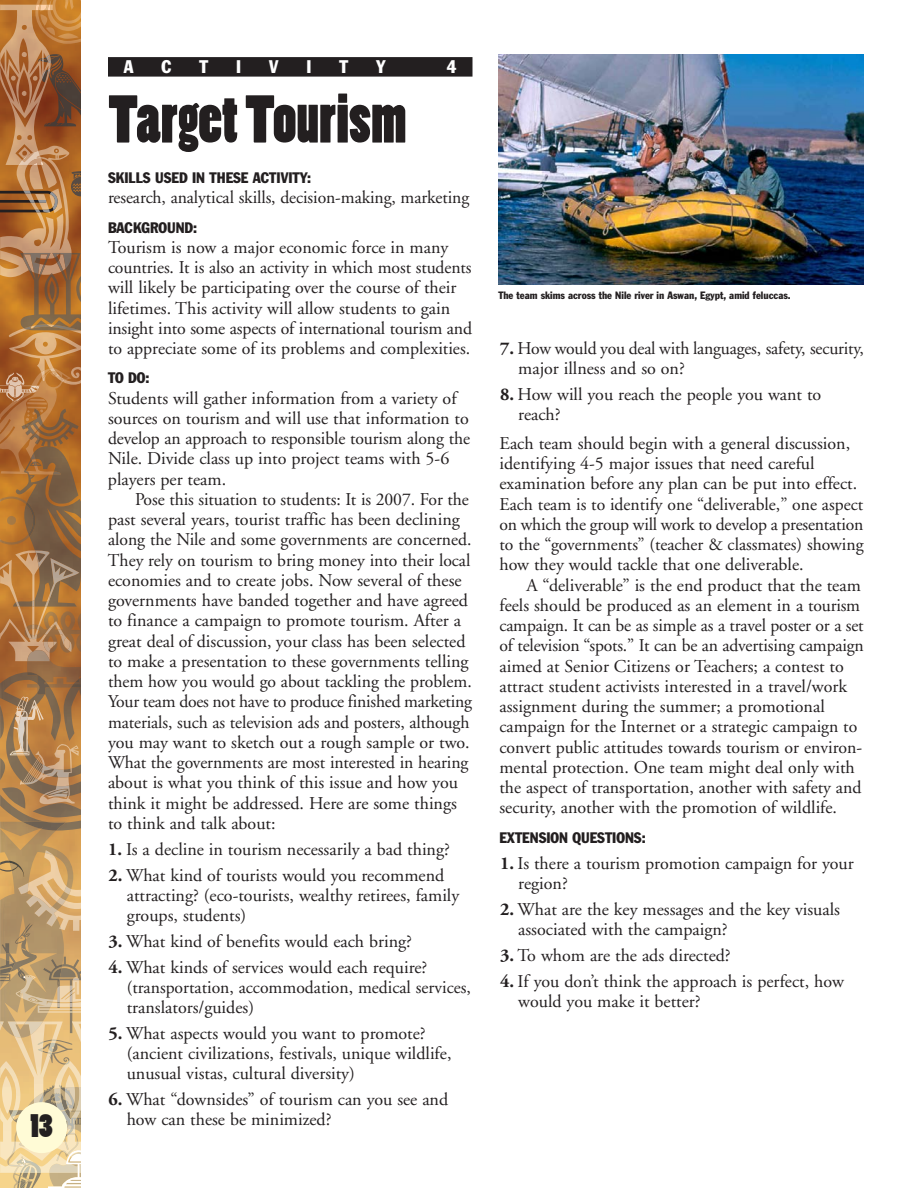
<style>
.page{position:relative;width:918px;height:1188px;background:#fff}
.page>*{position:absolute;margin:0;border:0;box-sizing:border-box;transform-origin:0 0}
.t1{font:63px "Poplar";color:#231f20}
.t2{font:30.9px "Poplar";color:#231f20}
.t3{font:18px/20.2px "Adobe Garamond";color:#231f20}
.t4{font:condensed 18px "Franklin Gothic";color:#fff}
.t5{font:condensed 15px "Franklin Gothic";color:#231f20}
.t6{font:condensed 10.5px "Franklin Gothic";color:#231f20}
.s1{font-weight:700}
</style>
<div class="page">
<div style="left:108px;top:57px;width:364px;height:20px;background:#231f20"></div>
<img style="left:0;top:0;width:81px;height:672px">
<img style="left:0;top:370px;width:63px;height:105px">
<img style="left:51px;top:54px;width:30px;height:72px">
<img style="left:55px;top:73px;width:26px;height:37px">
<img style="left:0;top:497px;width:13px;height:48px">
<img style="left:61px;top:817px;width:20px;height:5px">
<img style="left:0;top:672px;width:61px;height:150px">
<img style="left:33px;top:806px;width:48px;height:11px">
<img style="left:2px;top:806px;width:24px;height:3px">
<img style="left:25px;top:409px;width:54px;height:37px">
<img style="left:22px;top:409px;width:21px;height:35px">
<img style="left:71px;top:611px;width:10px;height:42px">
<img style="left:72px;top:179px;width:9px;height:17px">
<svg style="left:72px;top:171px;width:9px;height:8px"></svg>
<img style="left:9px;top:337px;width:72px;height:48px">
<img style="left:41px;top:368px;width:25px;height:14px">
<img style="left:9px;top:324px;width:72px;height:13px">
<img style="left:0;top:146px;width:72px;height:131px">
<img style="left:35px;top:212px;width:15px;height:1px">
<img style="left:50px;top:189px;width:12px;height:24px">
<svg style="left:0;top:191px;width:58px;height:21px"></svg>
<img style="left:29px;top:150px;width:29px;height:39px">
<img style="left:0;top:372px;width:31px;height:30px">
<img style="left:14px;top:386px;width:25px;height:16px">
<svg style="left:0;top:822px;width:81px;height:366px;background:#d0b282"></svg>
<img style="left:35px;top:0;width:46px;height:44px">
<svg style="left:40px;top:0;width:41px;height:41px"></svg>
<img style="left:28px;top:853px;width:53px;height:78px">
<img style="left:18px;top:850px;width:53px;height:79px">
<img style="left:0;top:5px;width:51px;height:160px">
<img style="left:39px;top:55px;width:12px;height:27px">
<img style="left:36px;top:5px;width:17px;height:5px">
<svg style="left:18px;top:147px;width:26px;height:18px"></svg>
<img style="left:11px;top:52px;width:27px;height:44px">
<img style="left:20px;top:253px;width:61px;height:77px">
<img style="left:24px;top:324px;width:56px;height:6px">
<img style="left:23px;top:253px;width:49px;height:22px">
<img style="left:50px;top:281px;width:5px;height:19px">
<img style="left:16px;top:446px;width:65px;height:161px">
<img style="left:24px;top:453px;width:37px;height:9px">
<img style="left:13px;top:462px;width:60px;height:145px">
<svg style="left:33px;top:462px;width:4px;height:4px"></svg>
<img style="left:0;top:607px;width:71px;height:54px">
<img style="left:25px;top:621px;width:47px;height:31px">
<img style="left:0;top:550px;width:50px;height:52px">
<img style="left:16px;top:551px;width:63px;height:56px">
<img style="left:27px;top:660px;width:54px;height:18px">
<img style="left:27px;top:672px;width:23px;height:6px">
<img style="left:27px;top:650px;width:23px;height:11px">
<svg style="left:0;top:678px;width:81px;height:128px;background:#aa7f53"></svg>
<div style="left:16px;top:1102px;width:51px;height:51px;background:#fffbd6;border-radius:50%"></div>
<img style="left:499px;top:54px;width:365px;height:230px">
<h2 class="t2" style="left:30px;top:1114px;width:24px">13</h2>
<p class="t4" style="left:124px;top:60px;width:11px">A</p>
<p class="t4" style="left:162px;top:60px;width:12px">C</p>
<p class="t4" style="left:199px;top:60px;width:10px">T</p>
<p class="t4" style="left:236px;top:60px;width:7px">I</p>
<p class="t4" style="left:269px;top:60px;width:11px">V</p>
<p class="t4" style="left:306px;top:60px;width:7px">I</p>
<p class="t4" style="left:339px;top:60px;width:10px">T</p>
<p class="t4" style="left:376px;top:60px;width:11px">Y</p>
<p class="t4" style="left:447px;top:60px;width:11px">4</p>
<h1 class="t1" style="left:108px;top:94px;width:300px">Target Tourism</h1>
<p class="t5" style="left:108px;top:172px;width:205px">SKILLS USED IN THESE ACTIVITY:</p>
<p class="t3" style="left:108px;top:189px;width:363px">research, analytical skills, decision-making, marketing</p>
<p class="t5" style="left:108px;top:222px;width:91px">BACKGROUND:</p>
<p class="t3" style="left:108px;top:239px;width:366px">Tourism is now a major economic force in many countries. It is also an activity in which most students will likely be participating over the course of their lifetimes. This activity will allow students to gain insight into some aspects of international tourism and to appreciate some of its problems and complexities.</p>
<p class="t5" style="left:108px;top:373px;width:43px">TO DO:</p>
<p class="t3" style="left:108px;top:389px;width:363px">Students will gather information from a variety of sources on tourism and will use that information to develop an approach to responsible tourism along the Nile. Divide class up into project teams with 5-6 players per team.</p>
<p class="t3" style="left:108px;top:491px;width:366px;text-indent:27px">Pose this situation to students: It is 2007. For the past several years, tourist traffic has been declining along the Nile and some governments are concerned.<br>They rely on tourism to bring money into their local economies and to create jobs. Now several of these governments have banded together and have agreed to finance a campaign to promote tourism. After a great deal of discussion, your class has been selected to make a presentation to these governments telling them how you would go about tackling the problem.<br>Your team does not have to produce finished marketing materials, such as television ads and posters, although you may want to sketch out a rough sample or two.<br>What the governments are most interested in hearing about is what you think of this issue and how you think it might be addressed. Here are some things to think and talk about:</p>
<p class="t3" style="left:108px;top:840px;width:343px"><span class="s1">1.</span> Is a decline in tourism necessarily a bad thing?</p>
<p class="t3" style="left:127px;top:867px;width:334px;text-indent:-18px"><span class="s1">2.</span> What kind of tourists would you recommend attracting? (eco-tourists, wealthy retirees, family groups, students)</p>
<p class="t3" style="left:109px;top:933px;width:305px"><span class="s1">3.</span> What kind of benefits would each bring?</p>
<p class="t3" style="left:127px;top:959px;width:346px;text-indent:-18px"><span class="s1">4.</span> What kinds of services would each require? (transportation, accommodation, medical services, translators/guides)</p>
<p class="t3" style="left:127px;top:1025px;width:326px;text-indent:-18px"><span class="s1">5.</span> What aspects would you want to promote? (ancient civilizations, festivals, unique wildlife, unusual vistas, cultural diversity)</p>
<p class="t3" style="left:127px;top:1091px;width:323px;text-indent:-18px"><span class="s1">6.</span> What “downsides” of tourism can you see and how can these be minimized?</p>
<p class="t6" style="left:498px;top:291px;width:294px">The team skims across the Nile river in Aswan, Egypt, amid feluccas.</p>
<p class="t3" style="left:518px;top:339px;width:347px;text-indent:-18px"><span class="s1">7.</span> How would you deal with languages, safety, security, major illness and so on?</p>
<p class="t3" style="left:518px;top:385px;width:305px;text-indent:-18px"><span class="s1">8.</span> How will you reach the people you want to reach?</p>
<p class="t3" style="left:499px;top:435px;width:366px">Each team should begin with a general discussion, identifying 4-5 major issues that need careful examination before any plan can be put into effect.<br>Each team is to identify one “deliverable,” one aspect on which the group will work to develop a presentation to the “governments” (teacher &amp; classmates) showing how they would tackle that one deliverable.</p>
<p class="t3" style="left:499px;top:576px;width:366px;text-indent:27px">A “deliverable” is the end product that the team feels should be produced as an element in a tourism campaign. It can be as simple as a travel poster or a set of television “spots.” It can be an advertising campaign aimed at Senior Citizens or Teachers; a contest to attract student activists interested in a travel/work assignment during the summer; a promotional campaign for the Internet or a strategic campaign to convert public attitudes towards tourism or environ&shy;mental protection. One team might deal only with the aspect of transportation, another with safety and security, another with the promotion of wildlife.</p>
<p class="t5" style="left:500px;top:832px;width:148px">EXTENSION QUESTIONS:</p>
<p class="t3" style="left:518px;top:854px;width:337px;text-indent:-18px"><span class="s1">1.</span> Is there a tourism promotion campaign for your region?</p>
<p class="t3" style="left:518px;top:901px;width:323px;text-indent:-18px"><span class="s1">2.</span> What are the key messages and the key visuals associated with the campaign?</p>
<p class="t3" style="left:500px;top:946px;width:232px"><span class="s1">3.</span> To whom are the ads directed?</p>
<p class="t3" style="left:518px;top:973px;width:327px;text-indent:-18px"><span class="s1">4.</span> If you don’t think the approach is perfect, how would you make it better?</p>
</div>
